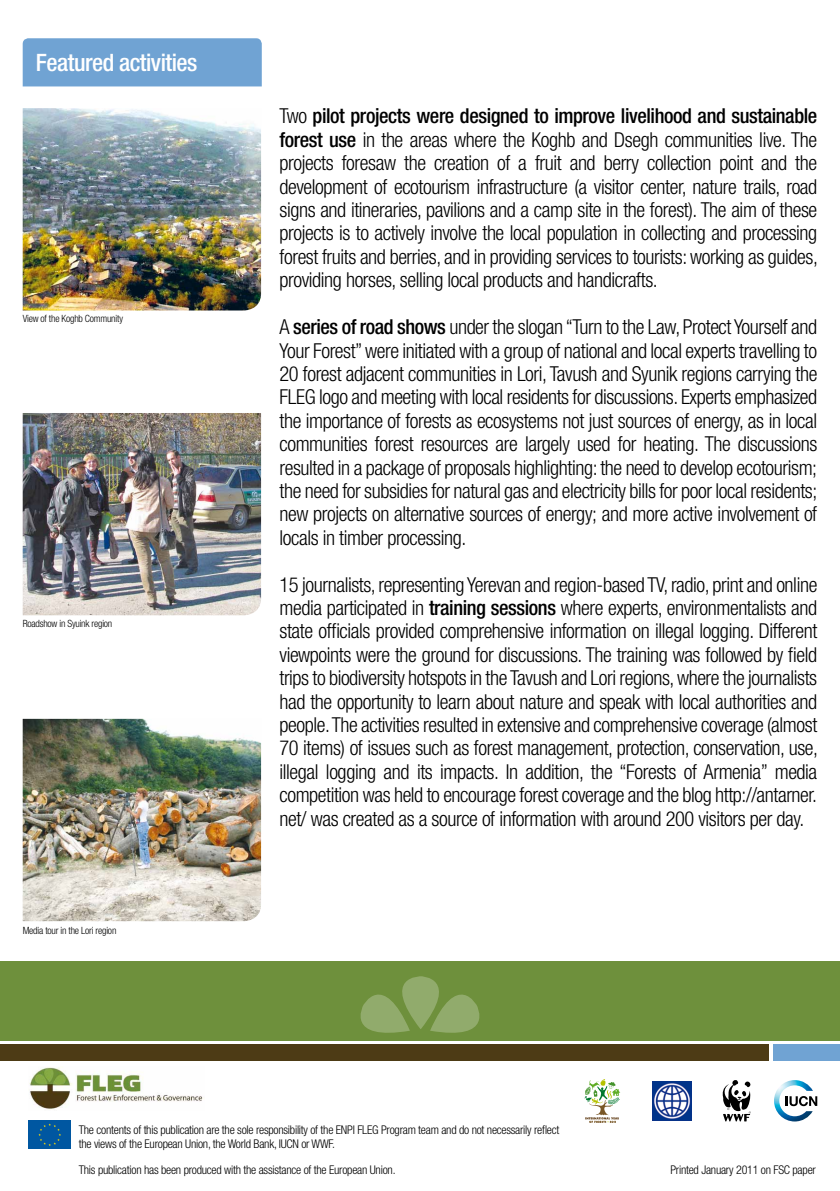
<style>
.page{position:relative;width:840px;height:1191px;background:#fff}
.page>*{position:absolute;margin:0;border:0;box-sizing:border-box;transform-origin:0 0}
.t1{font:500 condensed 24px "Helvetica Neue";letter-spacing:-.02em;color:#fff}
.t2{font:300 condensed 20.6px/23.4px "Helvetica Neue";letter-spacing:-.02em;color:#000;text-align:justify}
.t3{font:300 condensed 12px/14.4px "Helvetica Neue";letter-spacing:-.02em;color:#000}
.t4{font:300 condensed 10px "Helvetica Neue";letter-spacing:-.02em;color:#000}
.s1{font-weight:500}
</style>
<div class="page">
<div style="left:23px;top:38px;width:238px;height:48px;background:#70a3d3"></div>
<img style="left:23px;top:108px;width:238px;height:202px">
<img style="left:23px;top:413px;width:238px;height:202px">
<img style="left:23px;top:719px;width:238px;height:202px">
<img style="left:29px;top:1067px;width:174px;height:43px">
<div style="left:28px;top:1120px;width:43px;height:28px;background:#0057a1"></div>
<svg style="left:38px;top:1123px;width:23px;height:23px"></svg>
<div style="left:773px;top:1044px;width:66px;height:16px;background:#70a3d3"></div>
<div style="left:0;top:1044px;width:767px;height:16px;background:#4d3b15"></div>
<div style="left:0;top:961px;width:839px;height:80px;background:#6e903c"></div>
<svg style="left:360px;top:976px;width:120px;height:57px"></svg>
<img style="left:774px;top:1080px;width:38px;height:41px">
<svg style="left:785px;top:1096px;width:31px;height:10px"></svg>
<img style="left:652px;top:1081px;width:39px;height:39px">
<svg style="left:722px;top:1080px;width:29px;height:41px"></svg>
<svg style="left:584px;top:1079px;width:36px;height:44px"></svg>
<p class="t1" style="left:36px;top:48px;width:163px">Featured activities</p>
<p class="t4" style="left:23px;top:313px;width:102px">View of the Koghb Community</p>
<p class="t4" style="left:23px;top:617px;width:91px">Roadshow in Syuink region</p>
<p class="t4" style="left:23px;top:924px;width:95px">Media tour in the Lori region</p>
<p class="t2" style="left:279px;top:104px;width:539px">Two <span class="s1">pilot projects were designed to improve livelihood and sustainable forest use</span> in the areas where the Koghb and Dsegh communities live. The projects foresaw the creation of a fruit and berry collection point and the development of ecotourism infrastructure (a visitor center, nature trails, road signs and itineraries, pavilions and a camp site in the forest). The aim of these projects is to actively involve the local population in collecting and processing forest fruits and berries, and in providing services to tourists: working as guides, providing horses, selling local products and handicrafts.</p>
<p class="t2" style="left:279px;top:315px;width:539px">A <span class="s1">series of road shows</span> under the slogan “Turn to the Law, Protect Yourself and Your Forest” were initiated with a group of national and local experts travelling to 20 forest adjacent communities in Lori, Tavush and Syunik regions carrying the FLEG logo and meeting with local residents for discussions. Experts emphasized the importance of forests as ecosystems not just sources of energy, as in local communities forest resources are largely used for heating. The discussions resulted in a package of proposals highlighting: the need to develop ecotourism; the need for subsidies for natural gas and electricity bills for poor local residents; new projects on alternative sources of energy; and more active involvement of locals in timber processing.</p>
<p class="t2" style="left:279px;top:572px;width:539px">15 journalists, representing Yerevan and region-based TV, radio, print and online media participated in <span class="s1">training sessions</span> where experts, environmentalists and state officials provided comprehensive information on illegal logging. Different viewpoints were the ground for discussions. The training was followed by field trips to biodiversity hotspots in the Tavush and Lori regions, where the journalists had the opportunity to learn about nature and speak with local authorities and people. The activities resulted in extensive and comprehensive coverage (almost 70 items) of issues such as forest management, protection, conservation, use, illegal logging and its impacts. In addition, the “Forests of Armenia” media competition was held to encourage forest coverage and the blog http://antarner. net/ was created as a source of information with around 200 visitors per day.</p>
<p class="t3" style="left:79px;top:1122px;width:482px">The contents of this publication are the sole responsibility of the ENPI FLEG Program team and do not necessarily reflect the views of the European Union, the World Bank, IUCN or WWF.</p>
<p class="t3" style="left:79px;top:1162px;width:318px">This publication has been produced with the assistance of the European Union.</p>
<p class="t3" style="left:670px;top:1162px;width:147px">Printed January 2011 on FSC paper</p>
</div>
